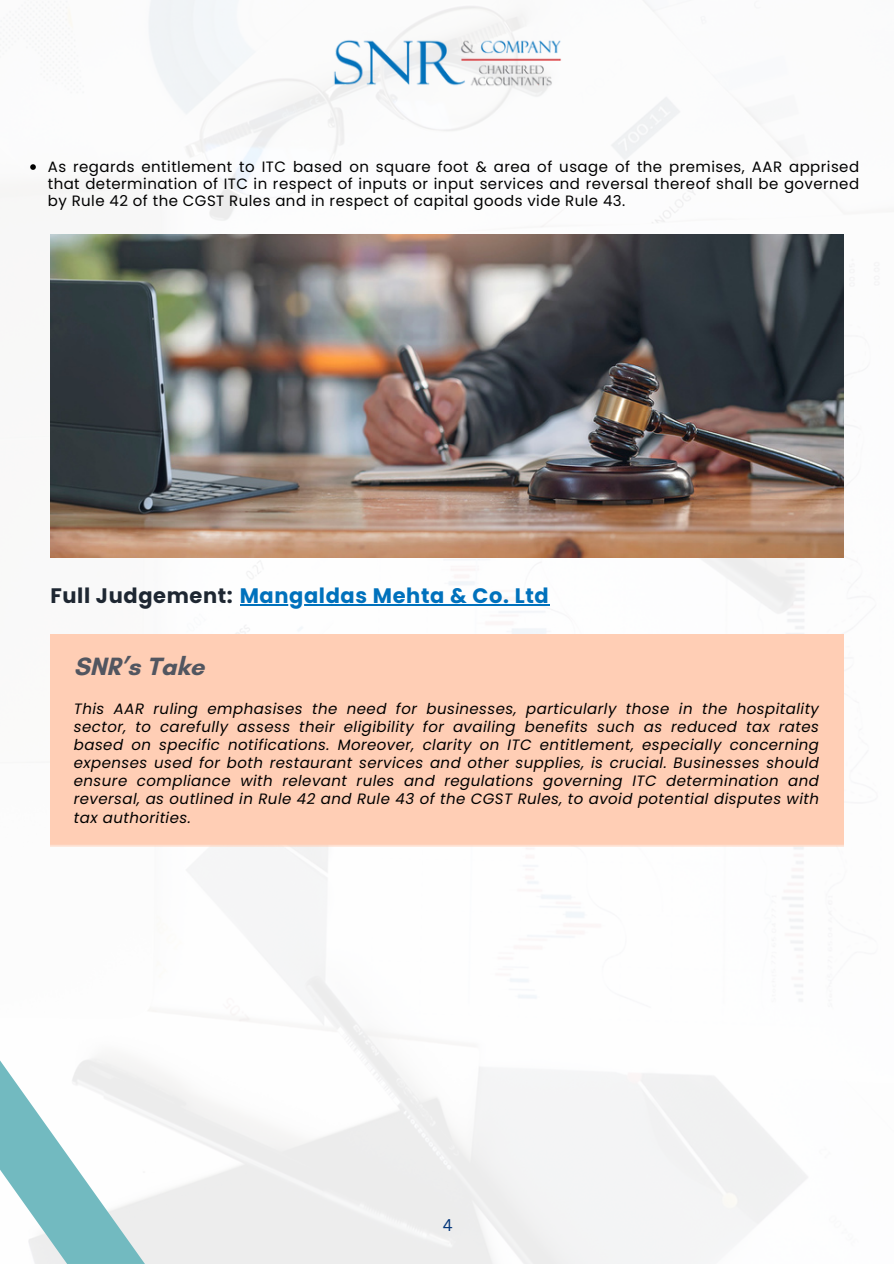
<style>
.page{position:relative;width:894px;height:1264px;background:#fff}
.page>*{position:absolute;margin:0;border:0;box-sizing:border-box;transform-origin:0 0}
.t1{font:700 25.5px "Glacial Indifference";color:#525660}
.t2{font:700 21px "Poppins";letter-spacing:.03em;color:#0071bc}
.t3{font:16.5px "Canva Sans";color:#04377b}
.t4{font:italic 15px/18px "Poppins";letter-spacing:.03em;color:#000;text-align:justify}
.t5{font:15px/16.8px "Poppins";letter-spacing:.03em;color:#000;text-align:justify}
.s1{color:#1e2732}
</style>
<div class="page">
<img style="left:0;top:1px;width:879px;height:1262px">
<svg style="left:0;top:1060px;width:145px;height:203px"></svg>
<div style="left:50px;top:635px;width:792px;height:211px;background:#ffceb5"></div>
<img style="left:50px;top:235px;width:792px;height:322px">
<svg style="left:30px;top:164px;width:6px;height:6px"></svg>
<hr style="left:240px;top:604px;width:309px;height:1px;background:#0071bc">
<img style="left:331px;top:38px;width:231px;height:51px">
<p class="t5" style="left:48px;top:158px;width:812px">As regards entitlement to ITC based on square foot &amp; area of usage of the premises, AAR apprised that determination of ITC in respect of inputs or input services and reversal thereof shall be governed by Rule 42 of the CGST Rules and in respect of capital goods vide Rule 43.</p>
<h2 class="t2" style="left:50px;top:581px;width:499px"><span class="s1">Full Judgement:</span> Mangaldas Mehta &amp; Co. Ltd</h2>
<h1 class="t1" style="left:74px;top:651px;width:132px">SNR’s Take</h1>
<p class="t4" style="left:74px;top:700px;width:746px">This AAR ruling emphasises the need for businesses, particularly those in the hospitality sector, to carefully assess their eligibility for availing benefits such as reduced tax rates based on specific notifications. Moreover, clarity on ITC entitlement, especially concerning expenses used for both restaurant services and other supplies, is crucial. Businesses should ensure compliance with relevant rules and regulations governing ITC determination and reversal, as outlined in Rule 42 and Rule 43 of the CGST Rules, to avoid potential disputes with tax authorities.</p>
<p class="t3" style="left:443px;top:1213px;width:11px">4</p>
</div>
